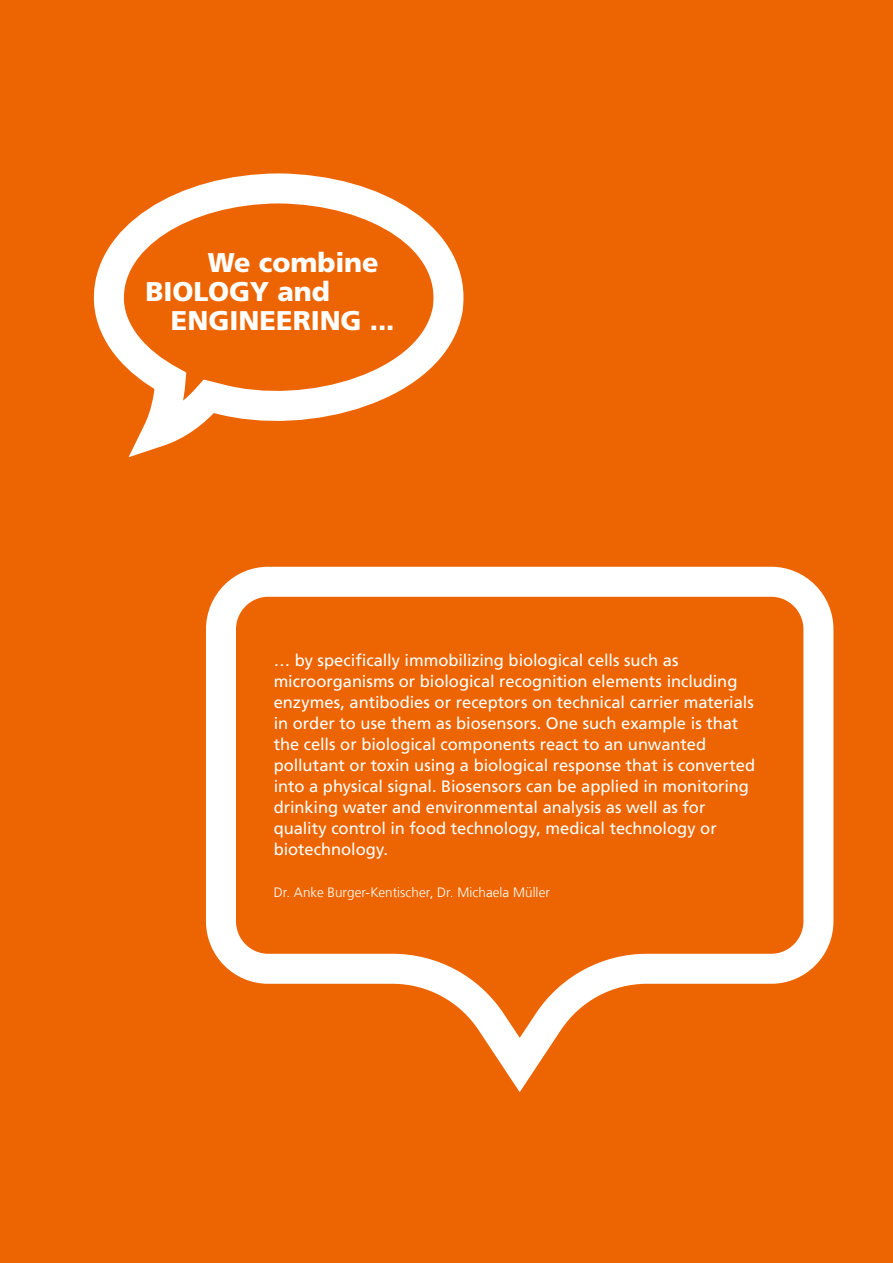
<style>
.page{position:relative;width:893px;height:1263px;background:#ec6502}
.page>*{position:absolute;margin:0;border:0;box-sizing:border-box;transform-origin:0 0}
.t1{font:900 27px/29.2px "Frutiger LT Com";color:#fff}
.t2{font:16.5px/21px "Frutiger LT Com";letter-spacing:-.005em;color:#fff}
.t3{font:300 13.5px "Frutiger LT Com";letter-spacing:.005em;color:#fff}
</style>
<div class="page">
<svg style="left:93px;top:173px;width:371px;height:285px"></svg>
<svg style="left:206px;top:566px;width:628px;height:526px"></svg>
<h1 class="t1" style="left:145px;top:248px;width:235px;text-indent:62px">We combine<br>BIOLOGY and</h1>
<h1 class="t1" style="left:171px;top:306px;width:225px">ENGINEERING ...</h1>
<p class="t2" style="left:274px;top:650px;width:483px">… by specifically immobilizing biological cells such as microorganisms or biological recognition elements including enzymes, antibodies or receptors on technical carrier materials in order to use them as biosensors. One such example is that the cells or biological components react to an unwanted pollutant or toxin using a biological response that is converted into a physical signal. Biosensors can be applied in monitoring drinking water and environmental analysis as well as for quality control in food technology, medical technology or biotechnology.</p>
<p class="t3" style="left:274px;top:884px;width:278px">Dr. Anke Burger-Kentischer, Dr. Michaela Müller</p>
</div>
